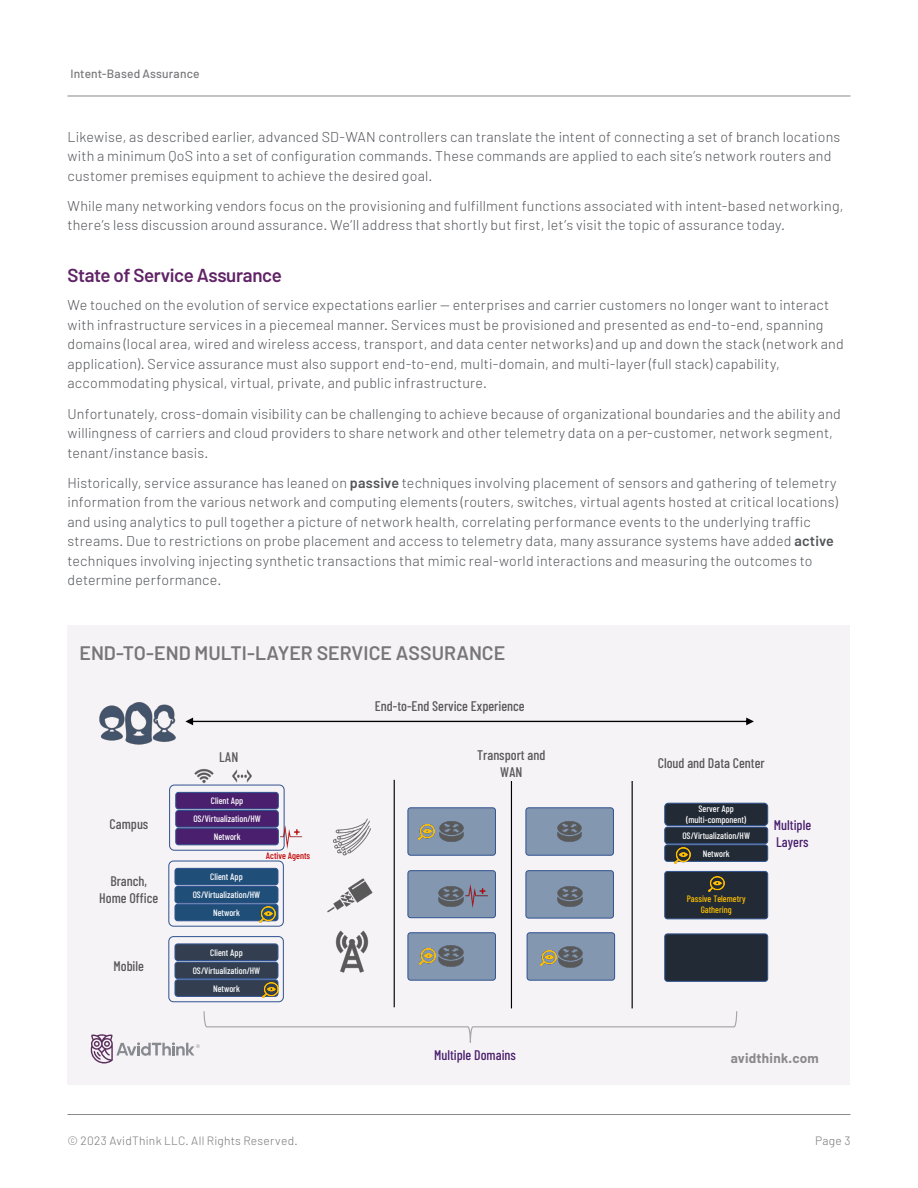
<style>
.page{position:relative;width:918px;height:1188px;background:#fff}
.page>*{position:absolute;margin:0;border:0;box-sizing:border-box;transform-origin:0 0}
._02-BDY_P1{font:600 19.5px "Barlow";letter-spacing:-.005em;color:#77777a}
._02-BDY_H2{font:600 18.75px "Barlow";letter-spacing:-.02em;color:#5f2366}
._02-BDY_P1-2{font:300 14.25px/19.5px "Barlow";letter-spacing:.015em;color:#54555a}
.t1{font:500 13.95px/17px "Barlow Condensed";color:#595959;text-align:center}
.t2{font:500 13.95px/17px "Barlow Condensed";color:#4a1f6d}
._02-BDY_P1-3{font:700 13.5px "Barlow";letter-spacing:.02em;color:#8a8a8e}
.t3{font:300 12px "Barlow";letter-spacing:.02em;color:#77777a}
.t4{font:500 12px "Barlow";letter-spacing:.015em;color:#77777a}
.t5{font:500 9.3px/10.8px "Barlow Condensed";color:#fff;text-align:center}
.t6{font:500 9.3px/10.8px "Barlow Condensed";color:#ffc000;text-align:center}
.t7{font:500 9.3px "Barlow Condensed";color:#c00000}
.s1{font-weight:600}
</style>
<div class="page">
<hr style="left:68px;top:96px;width:782px;height:1px;background:#8a8a8e">
<hr style="left:68px;top:1114px;width:782px;height:1px;background:#8a8a8e">
<div style="left:68px;top:625px;width:782px;height:459px;background:#f6f3f6"></div>
<div style="left:408px;top:933px;width:87px;height:47px;background:#8497b0;border-radius:3px"></div>
<div style="left:408px;top:932px;width:88px;height:49px;border:1px solid #2f528f;border-radius:3px"></div>
<div style="left:408px;top:871px;width:87px;height:47px;background:#8497b0;border-radius:3px"></div>
<div style="left:408px;top:870px;width:88px;height:48px;border:1px solid #2f528f;border-radius:3px"></div>
<div style="left:408px;top:808px;width:87px;height:47px;background:#8497b0;border-radius:3px"></div>
<div style="left:408px;top:807px;width:88px;height:49px;border:1px solid #2f528f;border-radius:3px"></div>
<div style="left:527px;top:933px;width:88px;height:47px;background:#8497b0;border-radius:3px"></div>
<div style="left:527px;top:932px;width:88px;height:49px;border:1px solid #2f528f;border-radius:3px"></div>
<div style="left:526px;top:871px;width:87px;height:47px;background:#8497b0;border-radius:3px"></div>
<div style="left:526px;top:870px;width:88px;height:48px;border:1px solid #2f528f;border-radius:3px"></div>
<div style="left:526px;top:808px;width:87px;height:47px;background:#8497b0;border-radius:3px"></div>
<div style="left:526px;top:807px;width:88px;height:49px;border:1px solid #2f528f;border-radius:3px"></div>
<hr style="left:394px;top:780px;width:1px;height:227px;background:#000">
<div style="left:665px;top:934px;width:103px;height:47px;background:#222a35;border-radius:3px"></div>
<div style="left:664px;top:934px;width:104px;height:48px;border:1px solid #2f528f;border-radius:3px"></div>
<div style="left:665px;top:871px;width:103px;height:48px;background:#222a35;border-radius:3px"></div>
<div style="left:664px;top:871px;width:104px;height:48px;border:1px solid #2f528f;border-radius:3px"></div>
<hr style="left:511px;top:781px;width:1px;height:227px;background:#000">
<hr style="left:632px;top:781px;width:1px;height:227px;background:#000">
<img style="left:100px;top:702px;width:76px;height:43px">
<svg style="left:185px;top:718px;width:569px;height:7px"></svg>
<div style="left:169px;top:785px;width:116px;height:66px;border:1px solid #2f528f;border-radius:5px"></div>
<div style="left:176px;top:792px;width:102px;height:17px;background:#4a1f6d;border-radius:3px"></div>
<div style="left:175px;top:792px;width:104px;height:17px;border:1px solid #2f528f;border-radius:3px"></div>
<div style="left:176px;top:828px;width:102px;height:17px;background:#4a1f6d;border-radius:3px"></div>
<div style="left:175px;top:828px;width:104px;height:17px;border:1px solid #2f528f;border-radius:3px"></div>
<div style="left:176px;top:811px;width:102px;height:16px;background:#4a1f6d;border-radius:3px"></div>
<div style="left:175px;top:810px;width:104px;height:17px;border:1px solid #2f528f;border-radius:3px"></div>
<div style="left:168px;top:861px;width:116px;height:66px;border:1px solid #2f528f;border-radius:5px"></div>
<div style="left:175px;top:868px;width:103px;height:17px;background:#1f4e79;border-radius:3px"></div>
<div style="left:175px;top:868px;width:103px;height:17px;border:1px solid #2f528f;border-radius:3px"></div>
<div style="left:175px;top:904px;width:103px;height:17px;background:#1f4e79;border-radius:3px"></div>
<div style="left:175px;top:904px;width:103px;height:17px;border:1px solid #2f528f;border-radius:3px"></div>
<div style="left:175px;top:886px;width:103px;height:17px;background:#1f4e79;border-radius:3px"></div>
<div style="left:175px;top:886px;width:103px;height:17px;border:1px solid #2f528f;border-radius:3px"></div>
<div style="left:168px;top:936px;width:116px;height:66px;border:1px solid #2f528f;border-radius:5px"></div>
<div style="left:175px;top:944px;width:103px;height:17px;background:#333f50;border-radius:3px"></div>
<div style="left:175px;top:944px;width:103px;height:17px;border:1px solid #2f528f;border-radius:3px"></div>
<div style="left:175px;top:980px;width:103px;height:16px;background:#333f50;border-radius:3px"></div>
<div style="left:175px;top:979px;width:103px;height:18px;border:1px solid #2f528f;border-radius:3px"></div>
<div style="left:175px;top:962px;width:103px;height:17px;background:#333f50;border-radius:3px"></div>
<div style="left:175px;top:962px;width:103px;height:17px;border:1px solid #2f528f;border-radius:3px"></div>
<div style="left:664px;top:803px;width:104px;height:23px;background:#222a35;border:1px solid #2f528f;border-radius:4px"></div>
<div style="left:665px;top:845px;width:103px;height:16px;background:#222a35;border-radius:3px"></div>
<div style="left:664px;top:844px;width:104px;height:18px;border:1px solid #2f528f;border-radius:3px"></div>
<div style="left:665px;top:827px;width:103px;height:17px;background:#222a35;border-radius:3px"></div>
<div style="left:664px;top:827px;width:104px;height:17px;border:1px solid #2f528f;border-radius:3px"></div>
<img style="left:335px;top:930px;width:34px;height:43px">
<img style="left:193px;top:769px;width:22px;height:18px">
<img style="left:232px;top:769px;width:20px;height:18px">
<img style="left:327px;top:878px;width:46px;height:35px">
<img style="left:333px;top:819px;width:37px;height:36px">
<img style="left:440px;top:821px;width:24px;height:21px">
<img style="left:558px;top:821px;width:24px;height:21px">
<img style="left:439px;top:886px;width:24px;height:21px">
<img style="left:558px;top:886px;width:24px;height:21px">
<img style="left:439px;top:945px;width:24px;height:22px">
<img style="left:559px;top:946px;width:24px;height:22px">
<img style="left:259px;top:907px;width:17px;height:16px">
<svg style="left:90px;top:1011px;width:648px;height:53px"></svg>
<img style="left:278px;top:823px;width:25px;height:28px">
<img style="left:463px;top:884px;width:25px;height:24px">
<img style="left:708px;top:876px;width:16px;height:15px">
<img style="left:419px;top:949px;width:17px;height:15px">
<img style="left:262px;top:982px;width:16px;height:16px">
<img style="left:418px;top:824px;width:16px;height:15px">
<img style="left:541px;top:950px;width:16px;height:16px">
<img style="left:675px;top:848px;width:16px;height:16px">
<p class="t4" style="left:70px;top:67px;width:131px">Intent-Based Assurance</p>
<p class="_02-BDY_P1-2" style="left:68px;top:126px;width:774px">Likewise, as described earlier, advanced SD-WAN controllers can translate the intent of connecting a set of branch locations with a minimum QoS into a set of configuration commands. These commands are applied to each site’s network routers and customer premises equipment to achieve the desired goal.</p>
<p class="_02-BDY_P1-2" style="left:68px;top:196px;width:778px">While many networking vendors focus on the provisioning and fulfillment functions associated with intent-based networking, there’s less discussion around assurance. We’ll address that shortly but first, let’s visit the topic of assurance today.</p>
<p class="_02-BDY_H2" style="left:68px;top:263px;width:216px">State of Service Assurance</p>
<p class="_02-BDY_P1-2" style="left:68px;top:295px;width:778px">We touched on the evolution of service expectations earlier — enterprises and carrier customers no longer want to interact with infrastructure services in a piecemeal manner. Services must be provisioned and presented as end-to-end, spanning domains (local area, wired and wireless access, transport, and data center networks) and up and down the stack (network and application). Service assurance must also support end-to-end, multi-domain, and multi-layer (full stack) capability, accommodating physical, virtual, private, and public infrastructure.</p>
<p class="_02-BDY_P1-2" style="left:68px;top:403px;width:775px">Unfortunately, cross-domain visibility can be challenging to achieve because of organizational boundaries and the ability and willingness of carriers and cloud providers to share network and other telemetry data on a per-customer, network segment, tenant/instance basis.</p>
<p class="_02-BDY_P1-2" style="left:68px;top:473px;width:772px">Historically, service assurance has leaned on <span class="s1">passive</span> techniques involving placement of sensors and gathering of telemetry information from the various network and computing elements (routers, switches, virtual agents hosted at critical locations) and using analytics to pull together a picture of network health, correlating performance events to the underlying traffic streams. Due to restrictions on probe placement and access to telemetry data, many assurance systems have added <span class="s1">active </span>techniques involving injecting synthetic transactions that mimic real-world interactions and measuring the outcomes to determine performance.</p>
<p class="_02-BDY_P1" style="left:80px;top:641px;width:427px">END-TO-END MULTI-LAYER SERVICE ASSURANCE</p>
<p class="t1" style="left:110px;top:815px;width:40px">Campus</p>
<p class="t1" style="left:99px;top:872px;width:60px">Branch,<br>Home Office</p>
<p class="t1" style="left:113px;top:957px;width:32px">Mobile</p>
<p class="t1" style="left:219px;top:748px;width:21px">LAN</p>
<p class="t5" style="left:211px;top:795px;width:34px">Client App</p>
<p class="t5" style="left:214px;top:831px;width:28px">Network</p>
<p class="t5" style="left:193px;top:813px;width:69px">OS/Virtualization/HW</p>
<p class="t7" style="left:266px;top:850px;width:46px">Active Agents</p>
<p class="t5" style="left:210px;top:871px;width:34px">Client App</p>
<p class="t5" style="left:213px;top:907px;width:28px">Network</p>
<p class="t5" style="left:193px;top:889px;width:69px">OS/Virtualization/HW</p>
<p class="t5" style="left:210px;top:947px;width:34px">Client App</p>
<p class="t5" style="left:213px;top:983px;width:28px">Network</p>
<p class="t5" style="left:193px;top:965px;width:69px">OS/Virtualization/HW</p>
<p class="t1" style="left:375px;top:698px;width:151px">End-to-End Service Experience</p>
<p class="t1" style="left:477px;top:746px;width:70px">Transport and<br>WAN</p>
<p class="t1" style="left:658px;top:755px;width:108px">Cloud and Data Center</p>
<p class="t5" style="left:686px;top:803px;width:61px">Server App (multi-component)</p>
<p class="t5" style="left:703px;top:848px;width:28px">Network</p>
<p class="t5" style="left:682px;top:830px;width:69px">OS/Virtualization/HW</p>
<p class="t2" style="left:774px;top:816px;width:39px">Multiple<br>Layers</p>
<p class="t6" style="left:687px;top:893px;width:60px">Passive Telemetry<br>Gathering</p>
<p class="t2" style="left:434px;top:1046px;width:83px">Multiple Domains</p>
<p class="_02-BDY_P1-3" style="left:731px;top:1050px;width:90px">avidthink.com</p>
<p class="t3" style="left:68px;top:1133px;width:232px">© 2023 AvidThink LLC. All Rights Reserved.</p>
<p class="t3" style="left:815px;top:1133px;width:37px">Page 3</p>
</div>
